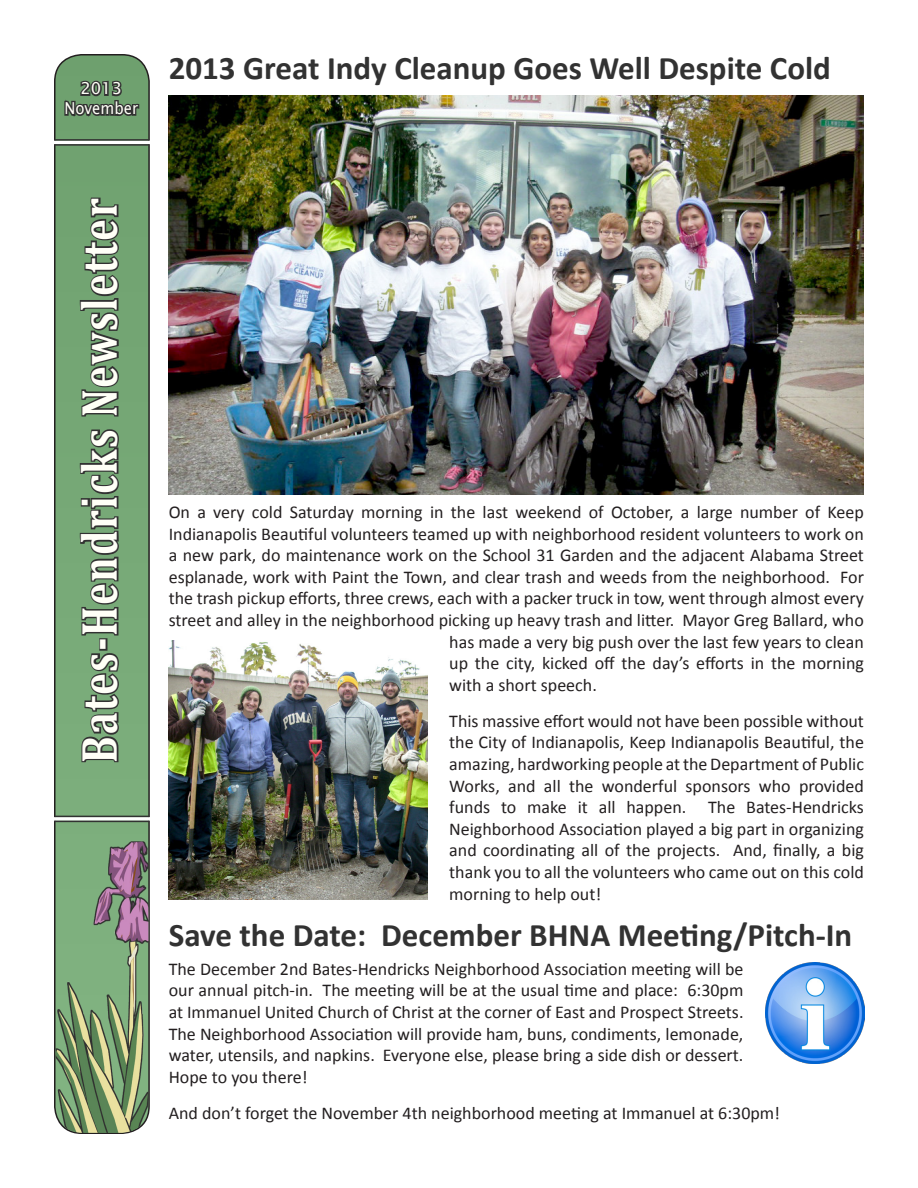
<style>
.page{position:relative;width:918px;height:1188px;background:#fff}
.page>*{position:absolute;margin:0;border:0;box-sizing:border-box;transform-origin:0 0}
.t1{font:700 51px "Cambria";letter-spacing:.04em;color:#fffff7;scale:.8 1}
.t2{font:700 33px "Calibri";color:#323232}
.t3{font:18px/21.6px "Calibri";color:#231f20;text-align:justify}
.t4{font:16.5px "Lucida Sans Unicode";color:#fffff7;scale:.9 1}
.t5{font:16.5px "Lucida Sans Unicode";color:#fffff7}
</style>
<div class="page">
<div style="left:55px;top:55px;width:94px;height:1062px;background:#76a876"></div>
<div style="left:54px;top:54px;width:96px;height:1080px;border:2px solid #231f20;border-radius:27px"></div>
<hr style="left:52px;top:141px;width:99px;height:3px;background:#fff">
<hr style="left:55px;top:139px;width:94px;height:2px;background:#323232">
<hr style="left:55px;top:144px;width:94px;height:2px;background:#323232">
<svg style="left:54px;top:817px;width:96px;height:4px"></svg>
<hr style="left:55px;top:816px;width:94px;height:1px;background:#323232">
<hr style="left:55px;top:821px;width:94px;height:1px;background:#323232">
<img style="left:56px;top:841px;width:92px;height:292px">
<svg style="left:80px;top:651px;width:41px;height:113px;background:#5b785b"></svg>
<div style="left:99px;top:638px;width:8px;height:13px;border:3px solid #323232"></div>
<svg style="left:78px;top:427px;width:43px;height:210px;background:#5b7a5b"></svg>
<svg style="left:78px;top:196px;width:44px;height:222px;background:#5a795a"></svg>
<svg style="left:63px;top:78px;width:78px;height:45px;background:#587858"></svg>
<img style="left:169px;top:95px;width:695px;height:400px">
<img style="left:169px;top:640px;width:259px;height:259px">
<img style="left:765px;top:963px;width:99px;height:101px">
<p class="t5" style="left:80px;top:76px;width:43px">2013</p>
<p class="t4" style="left:64px;top:95px;width:83px">November</p>
<p class="t2" style="left:169px;top:47px;width:664px">2013 Great Indy Cleanup Goes Well Despite Cold</p>
<p class="t1" style="left:64px;top:763px;width:707px;rotate:-90deg">Bates-Hendricks Newsletter</p>
<p class="t3" style="left:169px;top:501px;width:697px">On a very cold Saturday morning in the last weekend of October, a large number of Keep</p>
<p class="t3" style="left:169px;top:523px;width:697px">Indianapolis Beautiful volunteers teamed up with neighborhood resident volunteers to work on</p>
<p class="t3" style="left:169px;top:544px;width:697px">a new park, do maintenance work on the School 31 Garden and the adjacent Alabama Street</p>
<p class="t3" style="left:169px;top:566px;width:697px">esplanade, work with Paint the Town, and clear trash and weeds from the neighborhood. For</p>
<p class="t3" style="left:169px;top:588px;width:697px">the trash pickup efforts, three crews, each with a packer truck in tow, went through almost every</p>
<p class="t3" style="left:169px;top:609px;width:697px">street and alley in the neighborhood picking up heavy trash and litter. Mayor Greg Ballard, who</p>
<p class="t3" style="left:449px;top:631px;width:416px">has made a very big push over the last few years to clean</p>
<p class="t3" style="left:449px;top:652px;width:416px">up the city, kicked off the day’s efforts in the morning</p>
<p class="t3" style="left:449px;top:674px;width:149px">with a short speech.</p>
<p class="t3" style="left:449px;top:710px;width:416px">This massive effort would not have been possible without the City of Indianapolis, Keep Indianapolis Beautiful, the amazing, hardworking people at the Department of Public Works, and all the wonderful sponsors who provided funds to make it all happen. The Bates-Hendricks Neighborhood Association played a big part in organizing and coordinating all of the projects. And, finally, a big thank you to all the volunteers who came out on this cold morning to help out!</p>
<p class="t2" style="left:169px;top:914px;width:685px">Save the Date: December BHNA Meeting/Pitch-In</p>
<p class="t3" style="left:169px;top:958px;width:576px">The December 2nd Bates-Hendricks Neighborhood Association meeting will be our annual pitch-in. The meeting will be at the usual time and place: 6:30pm at Immanuel United Church of Christ at the corner of East and Prospect Streets.<br>The Neighborhood Association will provide ham, buns, condiments, lemonade, water, utensils, and napkins. Everyone else, please bring a side dish or dessert.<br>Hope to you there!</p>
<p class="t3" style="left:169px;top:1102px;width:613px">And don’t forget the November 4th neighborhood meeting at Immanuel at 6:30pm!</p>
</div>
